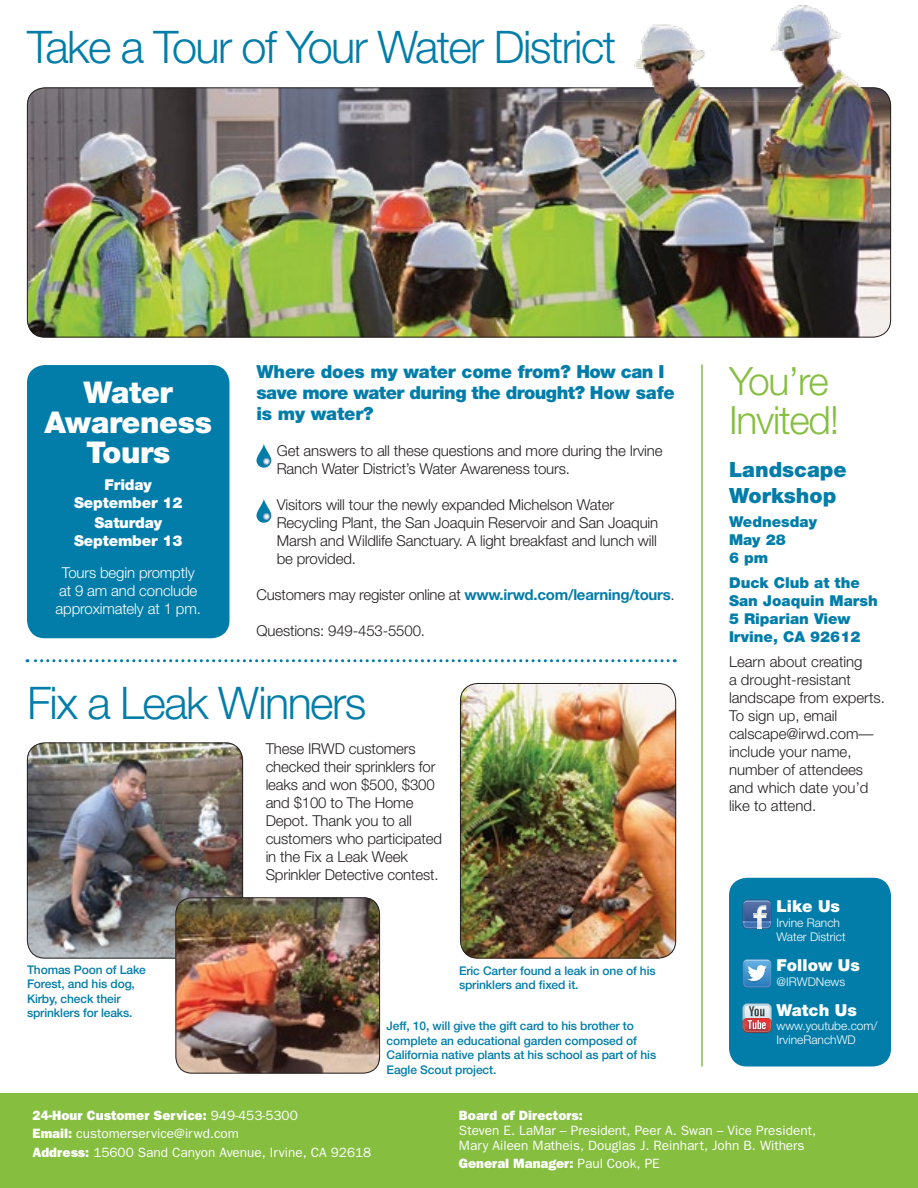
<style>
.page{position:relative;width:918px;height:1188px;background:#fff}
.page>*{position:absolute;margin:0;border:0;box-sizing:border-box;transform-origin:0 0}
.t1{font:300 45px "Helvetica Neue";letter-spacing:-.035em;color:#027da9}
.t2{font:300 39px/39px "Helvetica Neue";letter-spacing:-.03em;color:#86be40}
.t3{font:900 30px/30px "Helvetica Neue";letter-spacing:-.01em;color:#fff;text-align:center}
.t4{font:900 21px/25.2px "Helvetica Neue";color:#027da9}
.t5{font:900 18px/21px "Helvetica Neue";letter-spacing:-.03em;color:#027da9}
.t6{font:900 16.5px "Helvetica Neue";color:#fff}
.t7{font:300 15px/18px "Helvetica Neue";letter-spacing:-.01em;color:#231f20}
.t8{font:900 15px/18px "Helvetica Neue";color:#027da9}
.t9{font:300 15px/18px "Helvetica Neue";letter-spacing:-.01em;color:#fff;text-align:center}
.t10{font:900 15px/18px "Helvetica Neue";letter-spacing:-.01em;color:#fff;text-align:center}
.t11{font:13.5px/18.9px "Franklin Gothic";color:#fff}
.t12{font:800 13.5px "Franklin Gothic";color:#fff}
.t13{font:500 12px/14.4px "Helvetica Neue";letter-spacing:-.01em;color:#027da9}
.t14{font:300 12px/14.4px "Helvetica Neue";color:#fff}
.s1{font-weight:700;color:#027da9}
.s2{font-weight:800}
.s3{font-weight:400}
</style>
<div class="page">
<div style="left:729px;top:878px;width:162px;height:188px;background:#027da9;border-radius:18px"></div>
<div style="left:0;top:1094px;width:918px;height:94px;background:#86be40"></div>
<hr style="left:701px;top:365px;width:2px;height:702px;background:#86be40">
<svg style="left:742px;top:1003px;width:30px;height:30px"></svg>
<svg style="left:742px;top:959px;width:30px;height:29px"></svg>
<svg style="left:742px;top:900px;width:30px;height:29px"></svg>
<img style="left:743px;top:901px;width:28px;height:5px">
<div style="left:27px;top:365px;width:203px;height:273px;background:#027da9;border-radius:18px"></div>
<svg style="left:256px;top:444px;width:15px;height:24px"></svg>
<svg style="left:256px;top:499px;width:15px;height:24px"></svg>
<img style="left:460px;top:683px;width:216px;height:275px">
<div style="left:460px;top:683px;width:216px;height:275px;border:1px solid #231f20;border-radius:18px"></div>
<svg style="left:27px;top:659px;width:641px;height:3px"></svg>
<img style="left:27px;top:88px;width:864px;height:249px">
<img style="left:545px;top:5px;width:333px;height:314px">
<img style="left:27px;top:743px;width:216px;height:215px">
<div style="left:27px;top:742px;width:216px;height:216px;border:1px solid #231f20;border-radius:18px"></div>
<img style="left:176px;top:897px;width:204px;height:177px">
<div style="left:176px;top:897px;width:204px;height:177px;border:1px solid #231f20;border-radius:16px"></div>
<h1 class="t1" style="left:27px;top:19px;width:591px">Take a Tour of Your Water District</h1>
<h3 class="t3" style="left:44px;top:377px;width:169px">Water<br>Awareness<br>Tours</h3>
<p class="t10" style="left:74px;top:475px;width:110px">Friday<br>September 12</p>
<p class="t10" style="left:74px;top:514px;width:110px">Saturday<br>September 13</p>
<p class="t9" style="left:56px;top:563px;width:147px">Tours begin promptly at 9 am and conclude approximately at 1 pm.</p>
<p class="t5" style="left:256px;top:361px;width:420px">Where does my water come from? How can I save more water during the drought? How safe is my water?</p>
<p class="t7" style="left:277px;top:442px;width:387px">Get answers to all these questions and more during the Irvine<br>Ranch Water District’s Water Awareness tours.</p>
<p class="t7" style="left:277px;top:496px;width:383px">Visitors will tour the newly expanded Michelson Water Recycling Plant, the San Joaquin Reservoir and San Joaquin Marsh and Wildlife Sanctuary. A light breakfast and lunch will be provided.</p>
<p class="t7" style="left:256px;top:586px;width:420px">Customers may register online at <span class="s1">www.irwd.com/learning/tours</span>.</p>
<p class="t7" style="left:256px;top:622px;width:170px">Questions: 949-453-5500.</p>
<h1 class="t1" style="left:27px;top:675px;width:341px">Fix a Leak Winners</h1>
<p class="t7" style="left:266px;top:740px;width:178px">These IRWD customers checked their sprinklers for leaks and won $500, $300 and $100 to The Home<br>Depot. Thank you to all customers who participated in the Fix a Leak Week<br>Sprinkler Detective contest.</p>
<p class="t13" style="left:27px;top:962px;width:121px">Thomas Poon of Lake<br>Forest, and his dog,<br>Kirby, check their sprinklers for leaks.</p>
<p class="t13" style="left:459px;top:963px;width:198px">Eric Carter found a leak in one of his sprinklers and fixed it.</p>
<p class="t13" style="left:387px;top:1019px;width:271px">Jeff, 10, will give the gift card to his brother to complete an educational garden composed of California native plants at his school as part of his Eagle Scout project.</p>
<h2 class="t2" style="left:729px;top:361px;width:112px">You’re<br>Invited!</h2>
<h3 class="t4" style="left:729px;top:457px;width:119px">Landscape<br>Workshop</h3>
<p class="t8" style="left:729px;top:513px;width:90px">Wednesday<br>May 28<br>6 pm</p>
<p class="t8" style="left:729px;top:574px;width:150px">Duck Club at the<br>San Joaquin Marsh<br>5 Riparian View<br>Irvine, CA 92612</p>
<p class="t7" style="left:729px;top:652px;width:157px">Learn about creating<br>a drought-resistant landscape from experts.<br>To sign up, email calscape@irwd.com— include your name, number of attendees and which date you’d like to attend.</p>
<p class="t6" style="left:777px;top:897px;width:65px">Like Us</p>
<p class="t14" style="left:777px;top:915px;width:71px">Irvine Ranch<br>Water District</p>
<p class="t6" style="left:777px;top:956px;width:85px">Follow Us</p>
<p class="t14" style="left:777px;top:974px;width:70px">@IRWDNews</p>
<p class="t6" style="left:777px;top:1000px;width:82px">Watch Us</p>
<p class="t14" style="left:777px;top:1018px;width:103px">www.youtube.com/<br>IrvineRanchWD</p>
<p class="t11" style="left:33px;top:1105px;width:340px"><span class="s2">24-Hour Customer Service:</span> 949-453-5300<br><span class="s2">Email:</span> customerservice@irwd.com<br><span class="s2">Address:</span> 15600 Sand Canyon Avenue, Irvine, CA 92618</p>
<p class="t12" style="left:459px;top:1107px;width:125px">Board of Directors:</p>
<p class="t11" style="left:459px;top:1122px;width:359px;line-height:15px">Steven E. LaMar – President, Peer A. Swan – Vice President,<br>Mary Aileen Matheis, Douglas J. Reinhart, John B. Withers</p>
<p class="t12" style="left:459px;top:1156px;width:202px">General Manager: <span class="s3">Paul Cook, PE</span></p>
</div>
